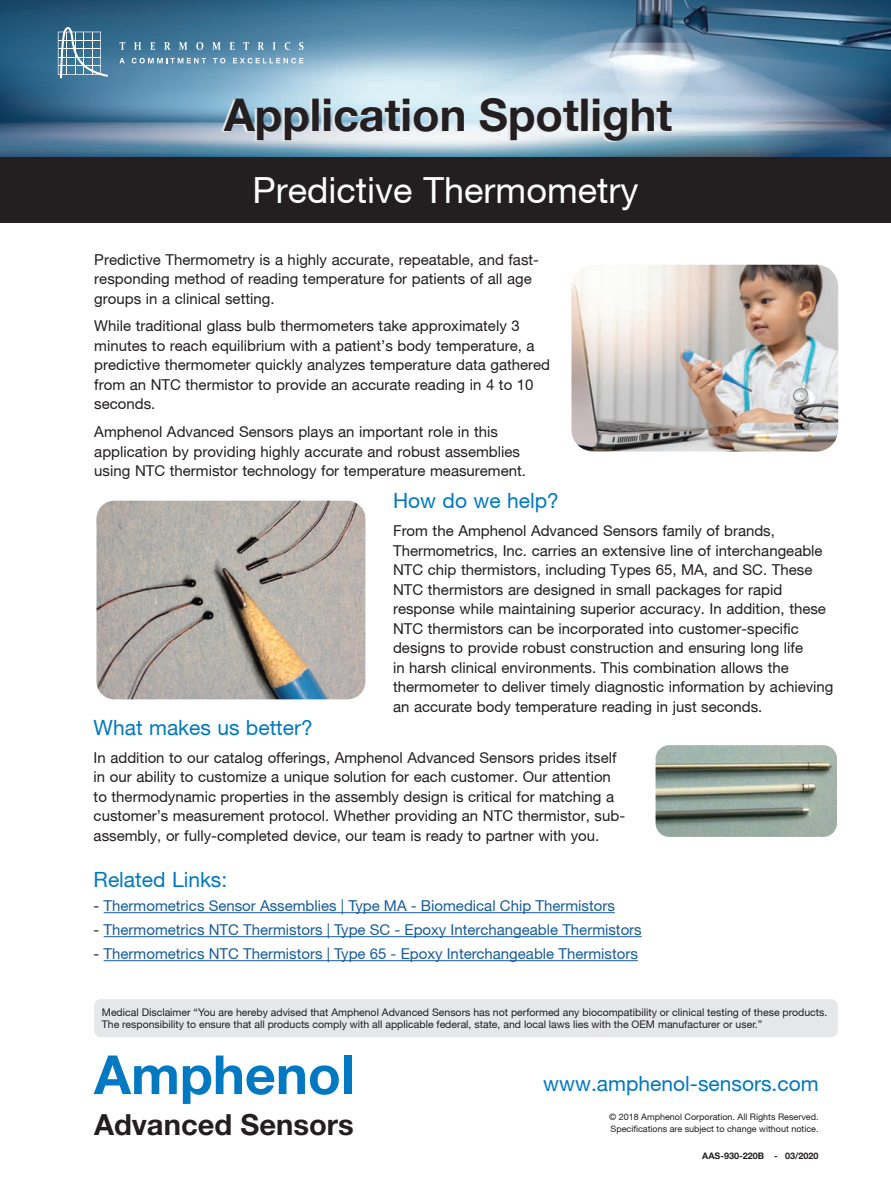
<style>
.page{position:relative;width:891px;height:1188px;background:#fff}
.page>*{position:absolute;margin:0;border:0;box-sizing:border-box;transform-origin:0 0}
.t1{font:700 54px "Helvetica Neue LT Std";color:#0079c2}
.t2{font:700 45px "Helvetica Neue";color:#231f20}
.t3{font:36px "Helvetica Neue";color:#fff}
.t4{font:700 29.1px "Helvetica Neue LT Std";color:#231f20}
.t5{font:21px "Helvetica Neue";color:#0079c2}
.t6{font:15px/19.5px "Helvetica Neue";color:#231f20}
.t7{font:15px "Helvetica Neue";color:#175d9e}
.t8{font:10.5px/12.6px "Helvetica Neue";color:#231f20}
.t9{font:9px/12px "Helvetica Neue";color:#231f20}
.t10{font:700 9px "Helvetica Neue";color:#231f20}
.s1{color:#231f20}
</style>
<div class="page">
<img style="left:0;top:0;width:891px;height:157px">
<svg style="left:58px;top:27px;width:50px;height:51px"></svg>
<svg style="left:120px;top:42px;width:5px;height:8px"></svg>
<svg style="left:134px;top:42px;width:7px;height:8px"></svg>
<svg style="left:150px;top:42px;width:5px;height:8px"></svg>
<svg style="left:164px;top:42px;width:7px;height:8px"></svg>
<svg style="left:179px;top:42px;width:8px;height:8px"></svg>
<svg style="left:196px;top:42px;width:7px;height:8px"></svg>
<svg style="left:212px;top:42px;width:9px;height:8px"></svg>
<svg style="left:230px;top:42px;width:5px;height:8px"></svg>
<svg style="left:243px;top:42px;width:6px;height:8px"></svg>
<svg style="left:258px;top:42px;width:6px;height:8px"></svg>
<svg style="left:273px;top:42px;width:3px;height:8px"></svg>
<svg style="left:285px;top:42px;width:5px;height:8px"></svg>
<svg style="left:299px;top:42px;width:4px;height:8px"></svg>
<svg style="left:119px;top:58px;width:6px;height:5px"></svg>
<svg style="left:132px;top:58px;width:74px;height:5px"></svg>
<svg style="left:213px;top:58px;width:12px;height:5px"></svg>
<svg style="left:233px;top:58px;width:70px;height:5px"></svg>
<img style="left:571px;top:265px;width:267px;height:187px">
<div style="left:94px;top:999px;width:744px;height:38px;background:#e6e7e9;border-radius:7px"></div>
<div style="left:0;top:157px;width:891px;height:66px;background:#231f20"></div>
<img style="left:656px;top:745px;width:181px;height:92px">
<img style="left:97px;top:501px;width:268px;height:198px">
<hr style="left:104px;top:912px;width:511px;height:1px;background:#175d9e">
<hr style="left:104px;top:936px;width:538px;height:1px;background:#175d9e">
<hr style="left:104px;top:960px;width:534px;height:1px;background:#175d9e">
<h2 class="t2" style="left:224px;top:87px;width:450px">Application Spotlight</h2>
<h3 class="t3" style="left:253px;top:169px;width:387px">Predictive Thermometry</h3>
<p class="t6" style="left:94px;top:249px;width:446px">Predictive Thermometry is a highly accurate, repeatable, and fast&shy;responding method of reading temperature for patients of all age groups in a clinical setting.</p>
<p class="t6" style="left:94px;top:316px;width:457px">While traditional glass bulb thermometers take approximately 3 minutes to reach equilibrium with a patient’s body temperature, a predictive thermometer quickly analyzes temperature data gathered from an NTC thermistor to provide an accurate reading in 4 to 10 seconds.</p>
<p class="t6" style="left:94px;top:422px;width:433px">Amphenol Advanced Sensors plays an important role in this application by providing highly accurate and robust assemblies using NTC thermistor technology for temperature measurement.</p>
<h3 class="t5" style="left:393px;top:488px;width:167px">How do we help?</h3>
<p class="t6" style="left:393px;top:521px;width:442px">From the Amphenol Advanced Sensors family of brands, Thermometrics, Inc. carries an extensive line of interchangeable NTC chip thermistors, including Types 65, MA, and SC. These NTC thermistors are designed in small packages for rapid response while maintaining superior accuracy. In addition, these NTC thermistors can be incorporated into customer-specific designs to provide robust construction and ensuring long life<br>in harsh clinical environments. This combination allows the thermometer to deliver timely diagnostic information by achieving an accurate body temperature reading in just seconds.</p>
<h3 class="t5" style="left:94px;top:715px;width:221px">What makes us better?</h3>
<p class="t6" style="left:94px;top:747px;width:533px">In addition to our catalog offerings, Amphenol Advanced Sensors prides itself in our ability to customize a unique solution for each customer. Our attention to thermodynamic properties in the assembly design is critical for matching a customer’s measurement protocol. Whether providing an NTC thermistor, sub&shy;assembly, or fully-completed device, our team is ready to partner with you.</p>
<h3 class="t5" style="left:94px;top:867px;width:135px">Related Links:</h3>
<p class="t7" style="left:94px;top:897px;width:523px"><span class="s1">-</span> Thermometrics Sensor Assemblies | Type MA - Biomedical Chip Thermistors</p>
<p class="t7" style="left:94px;top:921px;width:550px"><span class="s1">-</span> Thermometrics NTC Thermistors | Type SC - Epoxy Interchangeable Thermistors</p>
<p class="t7" style="left:94px;top:945px;width:546px"><span class="s1">-</span> Thermometrics NTC Thermistors | Type 65 - Epoxy Interchangeable Thermistors</p>
<p class="t8" style="left:102px;top:1005px;width:727px">Medical Disclaimer “You are hereby advised that Amphenol Advanced Sensors has not performed any biocompatibility or clinical testing of these products.<br>The responsibility to ensure that all products comply with all applicable federal, state, and local laws lies with the OEM manufacturer or user.”</p>
<h1 class="t1" style="left:94px;top:1041px;width:262px">Amphenol</h1>
<h3 class="t4" style="left:94px;top:1107px;width:261px">Advanced Sensors</h3>
<h3 class="t5" style="left:543px;top:1071px;width:277px">www.amphenol-sensors.com</h3>
<p class="t9" style="left:609px;top:1110px;width:211px">© 2018 Amphenol Corporation. All Rights Reserved.<br>Specifications are subject to change without notice.</p>
<p class="t10" style="left:702px;top:1150px;width:118px">AAS-930-220B - 03/2020</p>
</div>
